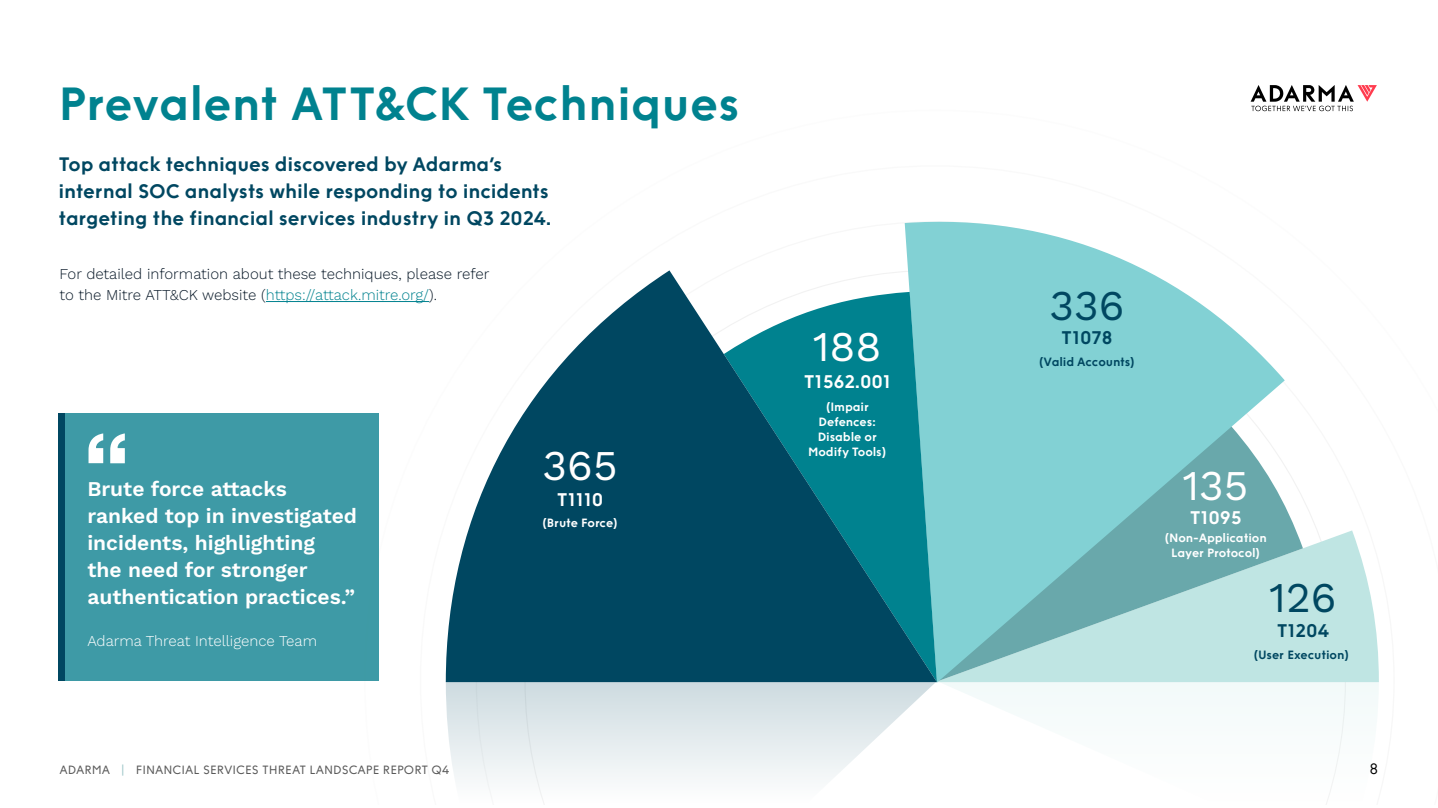
<style>
.page{position:relative;width:1438px;height:808px;background:#fff}
.page>*{position:absolute;margin:0;border:0;box-sizing:border-box;transform-origin:0 0}
.t1{font:800 97.35px "Apple SD Gothic Neo";color:#fff}
.t2{font:700 46.5px "Funkis B Dots";color:#00828f}
.t3{font:42.3px "Work Sans";color:#fff}
.t4{font:42.3px "Work Sans";color:#004761}
.intro{font:600 21px/27px "Work Sans";color:#fff}
.intro-2{font:700 19.5px/27px "Funkis B Dots";letter-spacing:-.01em;color:#004761}
.t5{font:700 18.3px "Funkis B Dots";letter-spacing:-.01em;color:#fff}
.t6{font:700 18.3px "Funkis B Dots";letter-spacing:-.01em;color:#004761}
.body{font:300 15px/21px "Work Sans";color:#0a1a29}
.intro-3{font:300 15px "Work Sans";color:#fff}
.t7{font:300 15px "Funkis B Dots";color:#000}
.t8{font:700 12px/15px "Funkis B Dots";letter-spacing:-.01em;color:#fff;text-align:center}
.t9{font:12px "Funkis B Dots";color:#000}
.t10{font:700 12px "Funkis B Dots";letter-spacing:-.01em;color:#004761}
.s1{color:#00828f}
.s2{color:#69a8ab}
</style>
<div class="page">
<svg style="left:943px;top:682px;width:435px;height:122px"></svg>
<svg style="left:446px;top:682px;width:489px;height:121px"></svg>
<svg style="left:1302px;top:530px;width:76px;height:152px;fill:#bfe5e3"></svg>
<svg style="left:1284px;top:465px;width:18px;height:217px;fill:#bfe5e3"></svg>
<svg style="left:904px;top:221px;width:380px;height:462px;fill:#82d1d4"></svg>
<svg style="left:446px;top:270px;width:490px;height:412px;fill:#004761"></svg>
<hr style="left:266px;top:301px;width:163px;height:1px;background:#00828f">
<div style="left:59px;top:413px;width:319px;height:268px;background:#3e9aa6"></div>
<div style="left:59px;top:413px;width:6px;height:268px;background:#004761"></div>
<svg style="left:1250px;top:85px;width:126px;height:26px"></svg>
<p class="t2" style="left:59px;top:76px;width:682px">Prevalent ATT&amp;CK Techniques</p>
<p class="intro-2" style="left:59px;top:151px;width:494px">Top attack techniques discovered by Adarma’s internal SOC analysts while responding to incidents targeting the financial services industry in Q3 2024.</p>
<p class="body" style="left:60px;top:263px;width:431px">For detailed information about these techniques, please refer to the Mitre ATT&amp;CK website (<span class="s1">https://attack.mitre.org/</span>).</p>
<p class="t1" style="left:82px;top:407px;width:48px">“</p>
<p class="intro" style="left:87px;top:475px;width:271px">Brute force attacks ranked top in investigated incidents, highlighting<br>the need for stronger authentication practices.”</p>
<p class="intro-3" style="left:87px;top:630px;width:231px">Adarma Threat Intelligence Team</p>
<p class="t3" style="left:542px;top:433px;width:76px">365</p>
<p class="t5" style="left:557px;top:489px;width:48px">T1110</p>
<p class="t8" style="left:542px;top:515px;width:77px">(Brute Force)</p>
<p class="t3" style="left:813px;top:315px;width:70px">188</p>
<p class="t5" style="left:803px;top:370px;width:89px">T1562.001</p>
<p class="t8" style="left:808px;top:399px;width:80px">(Impair<br>Defences:<br>Disable or<br>Modify Tools)</p>
<p class="t4" style="left:1049px;top:273px;width:77px">336</p>
<p class="t6" style="left:1061px;top:326px;width:53px">T1078</p>
<p class="t10" style="left:1038px;top:355px;width:98px">(Valid Accounts)</p>
<p class="t3" style="left:1182px;top:454px;width:67px">135</p>
<p class="t5" style="left:1189px;top:506px;width:54px">T1095</p>
<p class="t8" style="left:1164px;top:530px;width:104px">(Non-Application<br>Layer Protocol)</p>
<p class="t4" style="left:1269px;top:565px;width:68px">126</p>
<p class="t6" style="left:1276px;top:620px;width:54px">T1204</p>
<p class="t10" style="left:1253px;top:648px;width:97px">(User Execution)</p>
<p class="t9" style="left:60px;top:763px;width:391px">ADARMA <span class="s2">|</span> FINANCIAL SERVICES THREAT LANDSCAPE REPORT Q4</p>
<p class="t7" style="left:1369px;top:760px;width:10px">8</p>
</div>
